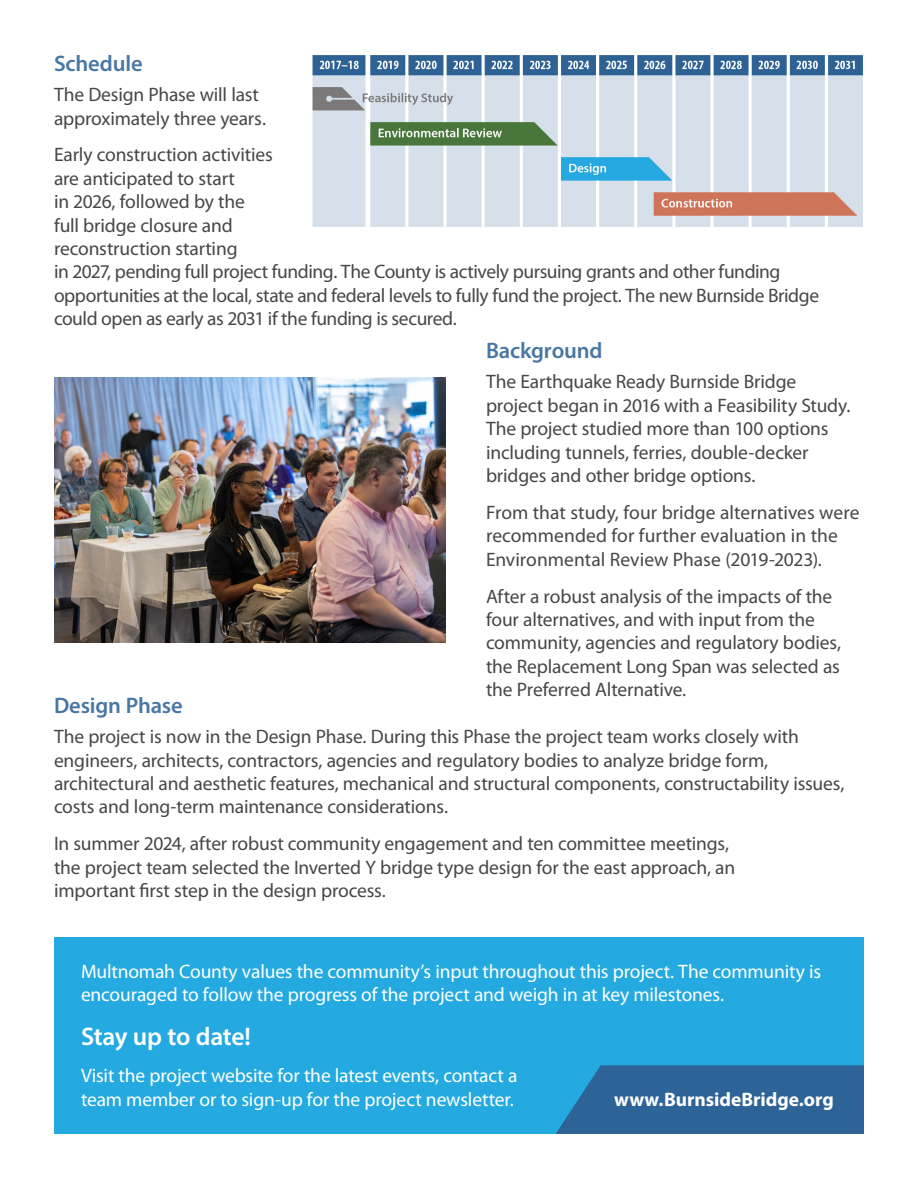
<style>
.page{position:relative;width:918px;height:1188px;background:#fff}
.page>*{position:absolute;margin:0;border:0;box-sizing:border-box;transform-origin:0 0}
.t1{font:600 25.5px "Myriad Pro";letter-spacing:-.015em;color:#fff}
.t2{font:600 22.5px "Myriad Pro";letter-spacing:-.005em;color:#4977a4}
.t3{font:19.5px/23.4px "Myriad Pro";letter-spacing:-.01em;color:#464748}
.t4{font:19.5px/23.4px "Myriad Pro";letter-spacing:-.01em;color:#fff}
.t5{font:700 19.5px "Myriad Pro";color:#fff}
</style>
<div class="page">
<img style="left:312px;top:55px;width:552px;height:171px">
<img style="left:54px;top:378px;width:392px;height:264px">
<div style="left:54px;top:938px;width:810px;height:196px;background:#24aae1"></div>
<svg style="left:556px;top:1065px;width:308px;height:69px;background:#2d689c"></svg>
<p class="t2" style="left:54px;top:49px;width:90px">Schedule</p>
<p class="t3" style="left:54px;top:83px;width:214px">The Design Phase will last approximately three years.</p>
<p class="t3" style="left:54px;top:143px;width:767px">Early construction activities<br>are anticipated to start<br>in 2026, followed by the<br>full bridge closure and<br>reconstruction starting<br>in 2027, pending full project funding. The County is actively pursuing grants and other funding opportunities at the local, state and federal levels to fully fund the project. The new Burnside Bridge could open as early as 2031 if the funding is secured.</p>
<p class="t2" style="left:486px;top:336px;width:118px">Background</p>
<p class="t3" style="left:486px;top:370px;width:366px">The Earthquake Ready Burnside Bridge project began in 2016 with a Feasibility Study.<br>The project studied more than 100 options including tunnels, ferries, double-decker bridges and other bridge options.</p>
<p class="t3" style="left:486px;top:500px;width:375px">From that study, four bridge alternatives were recommended for further evaluation in the<br>Environmental Review Phase (2019-2023).</p>
<p class="t3" style="left:486px;top:584px;width:357px">After a robust analysis of the impacts of the four alternatives, and with input from the community, agencies and regulatory bodies, the Replacement Long Span was selected as the Preferred Alternative.</p>
<p class="t2" style="left:54px;top:691px;width:130px">Design Phase</p>
<p class="t3" style="left:54px;top:725px;width:792px">The project is now in the Design Phase. During this Phase the project team works closely with engineers, architects, contractors, agencies and regulatory bodies to analyze bridge form, architectural and aesthetic features, mechanical and structural components, constructability issues, costs and long-term maintenance considerations.</p>
<p class="t3" style="left:54px;top:832px;width:683px">In summer 2024, after robust community engagement and ten committee meetings, the project team selected the Inverted Y bridge type design for the east approach, an important first step in the design process.</p>
<p class="t4" style="left:81px;top:959px;width:742px">Multnomah County values the community’s input throughout this project. The community is encouraged to follow the progress of the project and weigh in at key milestones.</p>
<p class="t1" style="left:81px;top:1021px;width:172px">Stay up to date!</p>
<p class="t4" style="left:81px;top:1064px;width:438px">Visit the project website for the latest events, contact a team member or to sign-up for the project newsletter.</p>
<p class="t5" style="left:614px;top:1086px;width:221px">www.BurnsideBridge.org</p>
</div>
